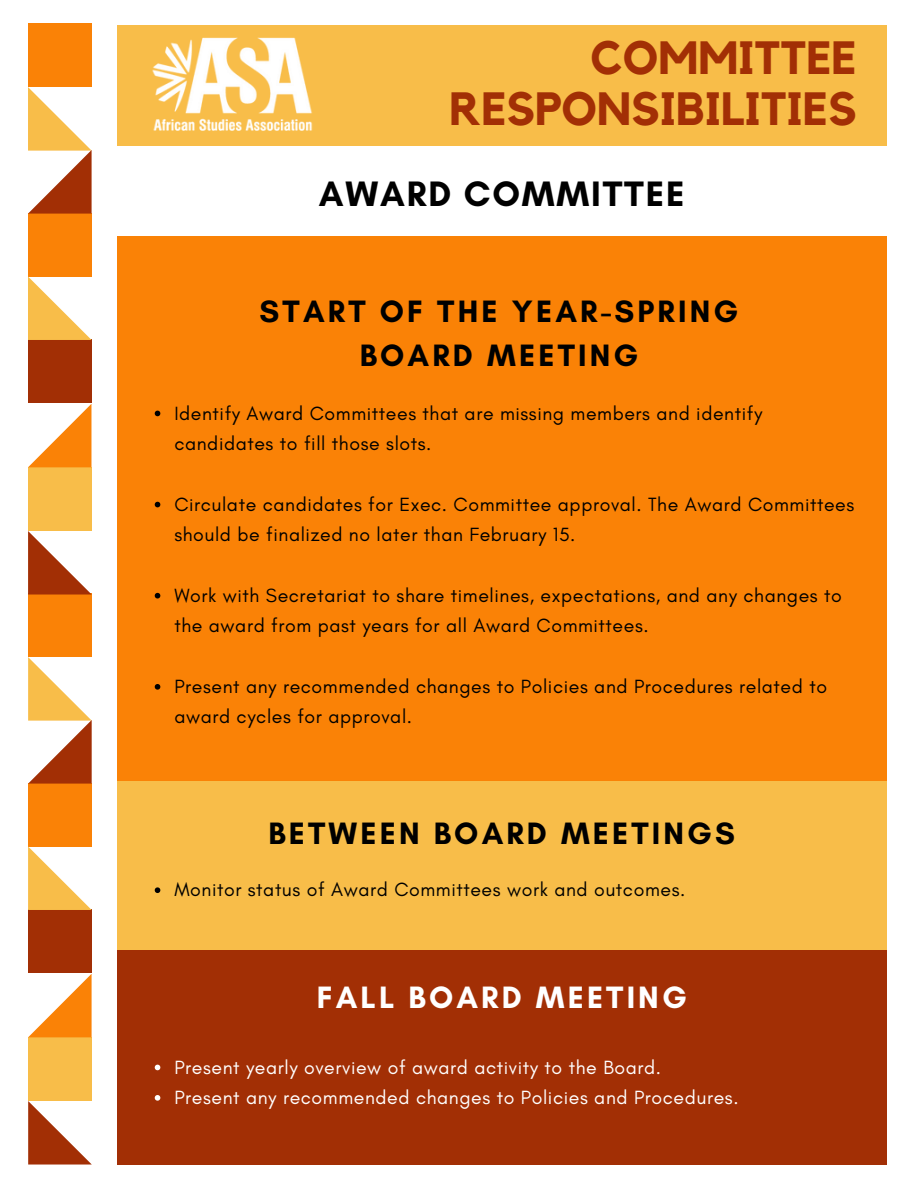
<style>
.page{position:relative;width:918px;height:1188px;background:#fff}
.page>*{position:absolute;margin:0;border:0;box-sizing:border-box;transform-origin:0 0}
.t1{font:700 46.5px/50.7px "Kollektif";color:#a22f05;text-align:right}
.t2{font:700 36px "Glacial Indifference";letter-spacing:.05em;color:#000}
.t3{font:700 31.5px/43.8px "Glacial Indifference";letter-spacing:.1em;color:#000;text-align:center}
.t4{font:700 31.5px "Glacial Indifference";letter-spacing:.1em;color:#fff}
.t5{font:19.5px/30.3px "Glacial Indifference";letter-spacing:.03em;color:#000}
.t6{font:19.5px "Glacial Indifference";letter-spacing:.03em;color:#fff}
</style>
<div class="page">
<div style="left:117px;top:237px;width:769px;height:544px;background:#fa8206"></div>
<div style="left:117px;top:25px;width:770px;height:121px;background:#f8bd49"></div>
<img style="left:152px;top:37px;width:161px;height:94px">
<div style="left:117px;top:781px;width:769px;height:198px;background:#f8bd49"></div>
<div style="left:117px;top:950px;width:770px;height:215px;background:#a22f05"></div>
<svg style="left:155px;top:411px;width:5px;height:5px"></svg>
<svg style="left:155px;top:502px;width:5px;height:5px"></svg>
<svg style="left:155px;top:593px;width:5px;height:6px"></svg>
<svg style="left:155px;top:684px;width:5px;height:6px"></svg>
<svg style="left:155px;top:887px;width:5px;height:6px"></svg>
<svg style="left:155px;top:1065px;width:5px;height:5px"></svg>
<svg style="left:155px;top:1095px;width:5px;height:6px"></svg>
<div style="left:28px;top:23px;width:64px;height:64px;background:#fa8206"></div>
<div style="left:28px;top:593px;width:64px;height:64px;background:#fa8206"></div>
<div style="left:28px;top:213px;width:64px;height:63px;background:#fa8206"></div>
<div style="left:28px;top:783px;width:64px;height:63px;background:#fa8206"></div>
<div style="left:28px;top:467px;width:64px;height:64px;background:#f8bd49"></div>
<div style="left:28px;top:1037px;width:64px;height:64px;background:#f8bd49"></div>
<div style="left:28px;top:339px;width:64px;height:64px;background:#a22f05"></div>
<div style="left:28px;top:909px;width:64px;height:64px;background:#a22f05"></div>
<svg style="left:28px;top:87px;width:64px;height:127px"></svg>
<svg style="left:28px;top:657px;width:64px;height:127px"></svg>
<svg style="left:28px;top:404px;width:63px;height:63px"></svg>
<svg style="left:28px;top:974px;width:64px;height:63px"></svg>
<svg style="left:28px;top:276px;width:64px;height:64px"></svg>
<svg style="left:28px;top:846px;width:64px;height:64px"></svg>
<svg style="left:28px;top:531px;width:64px;height:64px"></svg>
<svg style="left:28px;top:1101px;width:64px;height:64px"></svg>
<p class="t1" style="left:449px;top:35px;width:409px">COMMITTEE<br>RESPONSIBILITIES</p>
<p class="t2" style="left:319px;top:172px;width:367px">AWARD COMMITTEE</p>
<h1 class="t3" style="left:260px;top:289px;width:480px">START OF THE YEAR-SPRING<br>BOARD MEETING</h1>
<h2 class="t5" style="left:174px;top:398px;width:589px">Identify Award Committees that are missing members and identify candidates to fill those slots.</h2>
<h3 class="t5" style="left:174px;top:489px;width:681px">Circulate candidates for Exec. Committee approval. The Award Committees should be finalized no later than February 15.</h3>
<p class="t5" style="left:174px;top:580px;width:669px">Work with Secretariat to share timelines, expectations, and any changes to the award from past years for all Award Committees.</p>
<p class="t5" style="left:174px;top:671px;width:654px">Present any recommended changes to Policies and Procedures related to award cycles for approval.</p>
<p class="t3" style="left:268px;top:811px;width:468px">BETWEEN BOARD MEETINGS</p>
<h3 class="t5" style="left:174px;top:874px;width:512px">Monitor status of Award Committees work and outcomes.</h3>
<h3 class="t4" style="left:317px;top:978px;width:372px">FALL BOARD MEETING</h3>
<p class="t6" style="left:174px;top:1055px;width:488px">Present yearly overview of award activity to the Board.</p>
<p class="t6" style="left:174px;top:1086px;width:566px">Present any recommended changes to Policies and Procedures.</p>
</div>
